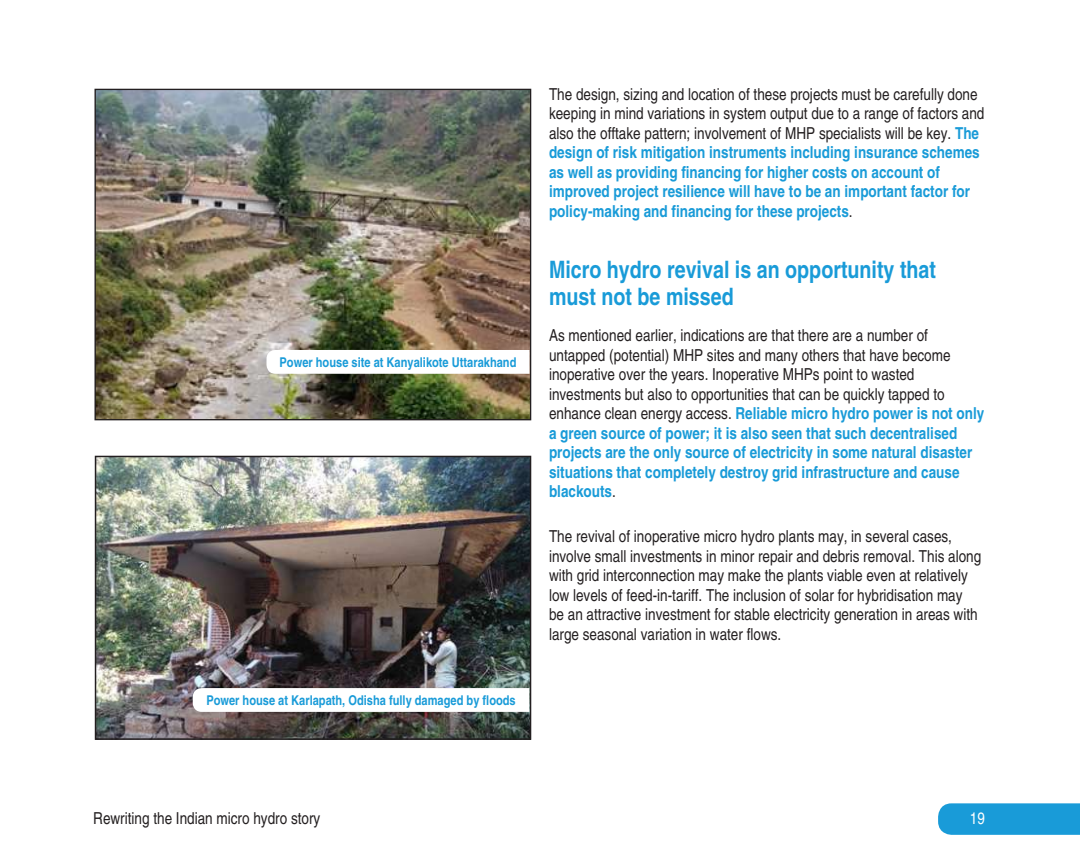
<style>
.page{position:relative;width:1080px;height:864px;background:#fff}
.page>*{position:absolute;margin:0;border:0;box-sizing:border-box;transform-origin:0 0}
.t1{font:700 24px/27px "Helvetica Narrow OTF";color:#199bd8}
.t2{font:16.5px/19.5px "Helvetica Narrow OTF";color:#231f20}
.t3{font:700 16.5px/19.5px "Helvetica Narrow OTF";color:#199bd8}
.t4{font:16.5px "Helvetica Narrow OTF";color:#fff}
.t5{font:700 13.5px "Helvetica Narrow OTF";color:#199bd8}
.s1{font-weight:400;color:#231f20}
.s2{font-weight:700;color:#199bd8}
</style>
<div class="page">
<svg style="left:938px;top:803px;width:142px;height:32px;background:#209ed9"></svg>
<img style="left:98px;top:459px;width:430px;height:278px">
<div style="left:95px;top:456px;width:436px;height:284px;border:2px solid #231f20"></div>
<svg style="left:193px;top:688px;width:336px;height:24px"></svg>
<img style="left:97px;top:91px;width:432px;height:327px">
<div style="left:95px;top:89px;width:436px;height:331px;border:1px solid #231f20"></div>
<svg style="left:267px;top:350px;width:263px;height:24px"></svg>
<p class="t5" style="left:280px;top:354px;width:238px">Power house site at Kanyalikote Uttarakhand</p>
<p class="t5" style="left:206px;top:692px;width:311px">Power house at Karlapath, Odisha fully damaged by floods</p>
<p class="t3" style="left:549px;top:84px;width:437px"><span class="s1">The design, sizing and location of these projects must be carefully done keeping in mind variations in system output due to a range of factors and also the offtake pattern; involvement of MHP specialists will be key.</span> The design of risk mitigation instruments including insurance schemes as well as providing financing for higher costs on account of improved project resilience will have to be an important factor for policy-making and financing for these projects<span class="s1">.</span></p>
<h1 class="t1" style="left:549px;top:255px;width:389px">Micro hydro revival is an opportunity that must not be missed</h1>
<p class="t2" style="left:549px;top:326px;width:437px">As mentioned earlier, indications are that there are a number of untapped (potential) MHP sites and many others that have become inoperative over the years. Inoperative MHPs point to wasted investments but also to opportunities that can be quickly tapped to enhance clean energy access. <span class="s2">Reliable micro hydro power is not only a green source of power; it is also seen that such decentralised projects are the only source of electricity in some natural disaster situations that completely destroy grid infrastructure and cause blackouts</span>.</p>
<p class="t2" style="left:549px;top:527px;width:434px">The revival of inoperative micro hydro plants may, in several cases, involve small investments in minor repair and debris removal. This along with grid interconnection may make the plants viable even at relatively low levels of feed-in-tariff. The inclusion of solar for hybridisation may be an attractive investment for stable electricity generation in areas with large seasonal variation in water flows.</p>
<p class="t2" style="left:93px;top:809px;width:229px">Rewriting the Indian micro hydro story</p>
<p class="t4" style="left:970px;top:809px;width:17px">19</p>
</div>
